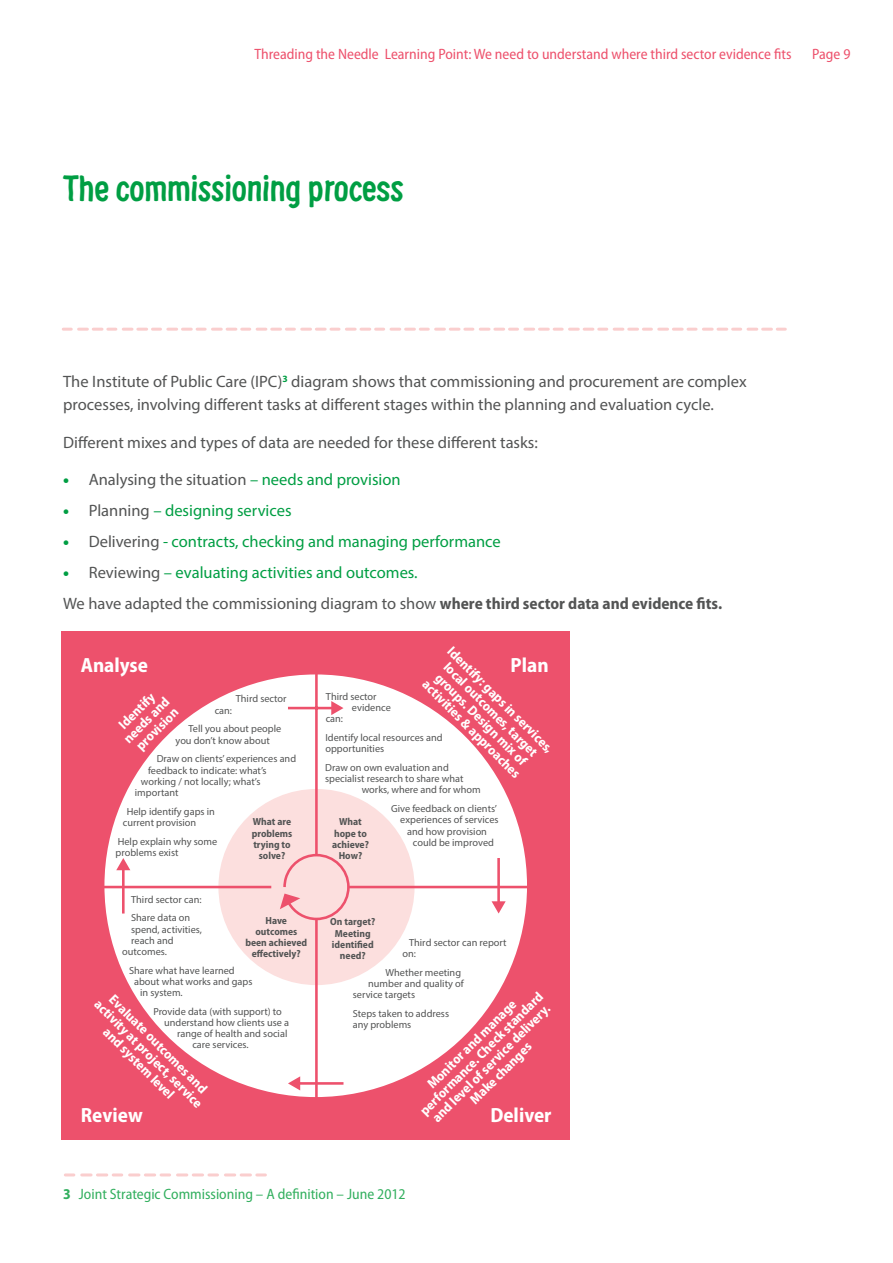
<style>
.page{position:relative;width:893px;height:1263px;background:#fff}
.page>*{position:absolute;margin:0;border:0;box-sizing:border-box;transform-origin:0 0}
.t1{font:700 36px "Supernettcn";letter-spacing:-.01em;color:#009e43}
.t2{font:700 semi-condensed 20.55px "Myriad Pro";color:#fff}
.t3{font:16.5px/22.5px "Myriad Pro";color:#535454}
.t4{font:16.5px "Myriad Pro";color:#009e43}
.t5{font:semi-condensed 15px "Myriad Pro";color:#ed516c}
.t6{font:semi-condensed 15px "Myriad Pro";color:#32af5e}
.t7{font:700 semi-condensed 13.8px/13.8px "Myriad Pro";color:#fff;text-align:center}
.t8{font:10.35px/11.1px "Myriad Pro";color:#535454}
.t9{font:700 semi-condensed 10.35px/11.1px "Myriad Pro";color:#535454;text-align:center}
.s1{font-weight:900;color:#009e43}
.s2{color:#009e43}
.s3{font-weight:900}
.s4{color:#535454}
.s5{font-weight:700;font-stretch:semi-condensed}
.s6{font-weight:700}
</style>
<div class="page">
<svg style="left:65px;top:1173px;width:201px;height:3px"></svg>
<svg style="left:63px;top:328px;width:723px;height:3px"></svg>
<div style="left:61px;top:631px;width:509px;height:509px;background:#ed516c"></div>
<div style="left:104px;top:674px;width:423px;height:423px;background:#fff;border-radius:50%"></div>
<div style="left:218px;top:789px;width:197px;height:196px;background:#fcdfde;border-radius:50%"></div>
<hr style="left:348px;top:886px;width:204px;height:2px;background:#ed516c">
<hr style="left:81px;top:886px;width:190px;height:2px;background:#ed516c">
<hr style="left:315px;top:668px;width:3px;height:187px;background:#ed516c">
<hr style="left:315px;top:919px;width:3px;height:191px;background:#ed516c">
<hr style="left:288px;top:707px;width:45px;height:2px;background:#ed516c">
<svg style="left:331px;top:701px;width:12px;height:14px"></svg>
<hr style="left:298px;top:1082px;width:45px;height:3px;background:#ed516c">
<svg style="left:288px;top:1076px;width:12px;height:14px"></svg>
<hr style="left:497px;top:858px;width:3px;height:45px;background:#ed516c">
<svg style="left:492px;top:901px;width:14px;height:12px"></svg>
<hr style="left:122px;top:868px;width:3px;height:45px;background:#ed516c">
<svg style="left:116px;top:858px;width:14px;height:12px"></svg>
<svg style="left:280px;top:852px;width:71px;height:69px"></svg>
<h3 class="t5" style="left:254px;top:45px;width:539px">Threading the Needle Learning Point: We need to understand where third sector evidence fits</h3>
<h3 class="t5" style="left:812px;top:45px;width:40px">Page 9</h3>
<h1 class="t1" style="left:63px;top:165px;width:342px">The commissioning process</h1>
<h3 class="t3" style="left:63px;top:370px;width:685px">The Institute of Public Care (IPC)<sup>3</sup> diagram shows that commissioning and procurement are complex processes, involving different tasks at different stages within the planning and evaluation cycle.</h3>
<h3 class="t3" style="left:63px;top:430px;width:476px">Different mixes and types of data are needed for these different tasks:</h3>
<h3 class="t3" style="left:63px;top:468px;width:339px"><span class="s1">•</span> Analysing the situation <span class="s2">– needs and provision</span></h3>
<h3 class="t4" style="left:63px;top:500px;width:230px"><span class="s3">•</span> <span class="s4">Planning</span> – designing services</h3>
<h3 class="t4" style="left:63px;top:531px;width:439px"><span class="s3">•</span> <span class="s4">Delivering</span> - contracts, checking and managing performance</h3>
<h3 class="t3" style="left:63px;top:557px;width:660px;line-height:31px"><span class="s1">•</span> Reviewing <span class="s2">– evaluating activities and outcomes.<br></span>We have adapted the commissioning diagram to show <span class="s5">where third sector data and evidence fits.</span></h3>
<h3 class="t7" style="left:454px;top:644px;width:145px;rotate:45deg">Identify: gaps in services, local outcomes, target groups. Design mix of activities &amp; approaches</h3>
<h2 class="t2" style="left:81px;top:653px;width:69px">Analyse</h2>
<h2 class="t2" style="left:511px;top:653px;width:40px">Plan</h2>
<p class="t8" style="left:326px;top:691px;width:52px">Third sector</p>
<p class="t8" style="left:352px;top:702px;width:40px">evidence</p>
<p class="t8" style="left:326px;top:713px;width:19px">can:</p>
<p class="t8" style="left:325px;top:732px;width:119px">Identify local resources and opportunities</p>
<p class="t8" style="left:325px;top:762px;width:125px">Draw on own evaluation and</p>
<p class="t8" style="left:325px;top:773px;width:140px">specialist research to share what</p>
<p class="t8" style="left:362px;top:784px;width:120px">works, where and for whom</p>
<p class="t8" style="left:391px;top:803px;width:107px">Give feedback on clients’</p>
<p class="t8" style="left:400px;top:814px;width:100px">experiences of services</p>
<p class="t8" style="left:407px;top:825px;width:81px">and how provision</p>
<p class="t8" style="left:413px;top:836px;width:83px">could be improved</p>
<h3 class="t7" style="left:111px;top:726px;width:60px;rotate:-45deg">Identify needs and provision</h3>
<p class="t8" style="left:236px;top:693px;width:52px">Third sector</p>
<p class="t8" style="left:188px;top:700px;width:94px;line-height:18.9px;text-indent:26px">can:<br>Tell you about people</p>
<p class="t8" style="left:157px;top:730px;width:141px;line-height:18.9px;text-indent:19px">you don’t know about<br>Draw on clients’ experiences and</p>
<p class="t8" style="left:148px;top:764px;width:120px">feedback to indicate: what’s</p>
<p class="t8" style="left:141px;top:775px;width:121px">working / not locally; what’s</p>
<p class="t8" style="left:135px;top:787px;width:45px">important</p>
<p class="t8" style="left:123px;top:805px;width:94px;text-indent:4px">Help identify gaps in current provision</p>
<p class="t8" style="left:116px;top:835px;width:103px">Help explain why some problems exist</p>
<p class="t9" style="left:332px;top:816px;width:38px">What hope to achieve?<br>How?</p>
<p class="t9" style="left:252px;top:816px;width:42px">What are problems trying to solve?</p>
<p class="t8" style="left:131px;top:889px;width:72px;line-height:18.9px">Third sector can:<br>Share data on</p>
<p class="t8" style="left:131px;top:923px;width:72px">spend, activities,</p>
<p class="t8" style="left:131px;top:934px;width:44px">reach and</p>
<p class="t8" style="left:122px;top:946px;width:46px">outcomes.</p>
<p class="t8" style="left:129px;top:964px;width:107px">Share what have learned</p>
<p class="t8" style="left:134px;top:976px;width:120px">about what works and gaps</p>
<p class="t8" style="left:140px;top:987px;width:44px">in system.</p>
<p class="t8" style="left:153px;top:1006px;width:130px">Provide data (with support) to</p>
<p class="t8" style="left:164px;top:1017px;width:127px">understand how clients use a</p>
<p class="t8" style="left:177px;top:1028px;width:112px">range of health and social</p>
<p class="t8" style="left:192px;top:1039px;width:58px">care services.</p>
<p class="t9" style="left:245px;top:915px;width:63px">Have outcomes been achieved effectively?</p>
<p class="t9" style="left:330px;top:916px;width:47px">On target?<br>Meeting identified need?</p>
<p class="t8" style="left:403px;top:936px;width:105px;text-indent:7px">Third sector can report on:</p>
<p class="t8" style="left:385px;top:966px;width:77px">Whether meeting</p>
<p class="t8" style="left:368px;top:978px;width:97px">number and quality of</p>
<p class="t8" style="left:353px;top:989px;width:64px">service targets</p>
<p class="t8" style="left:353px;top:1008px;width:98px">Steps taken to address any problems</p>
<h3 class="t7" style="left:111px;top:987px;width:148px;rotate:45deg">Evaluate outcomes and activity at project, service and system level</h3>
<h3 class="t7" style="left:408px;top:1098px;width:169px;rotate:-45deg">Monitor and manage performance. Check standard and level of service delivery.<br>Make changes</h3>
<h2 class="t2" style="left:81px;top:1104px;width:63px">Review</h2>
<h2 class="t2" style="left:490px;top:1104px;width:63px">Deliver</h2>
<h3 class="t6" style="left:63px;top:1186px;width:344px"><span class="s6">3</span> Joint Strategic Commissioning – A definition – June 2012</h3>
</div>
